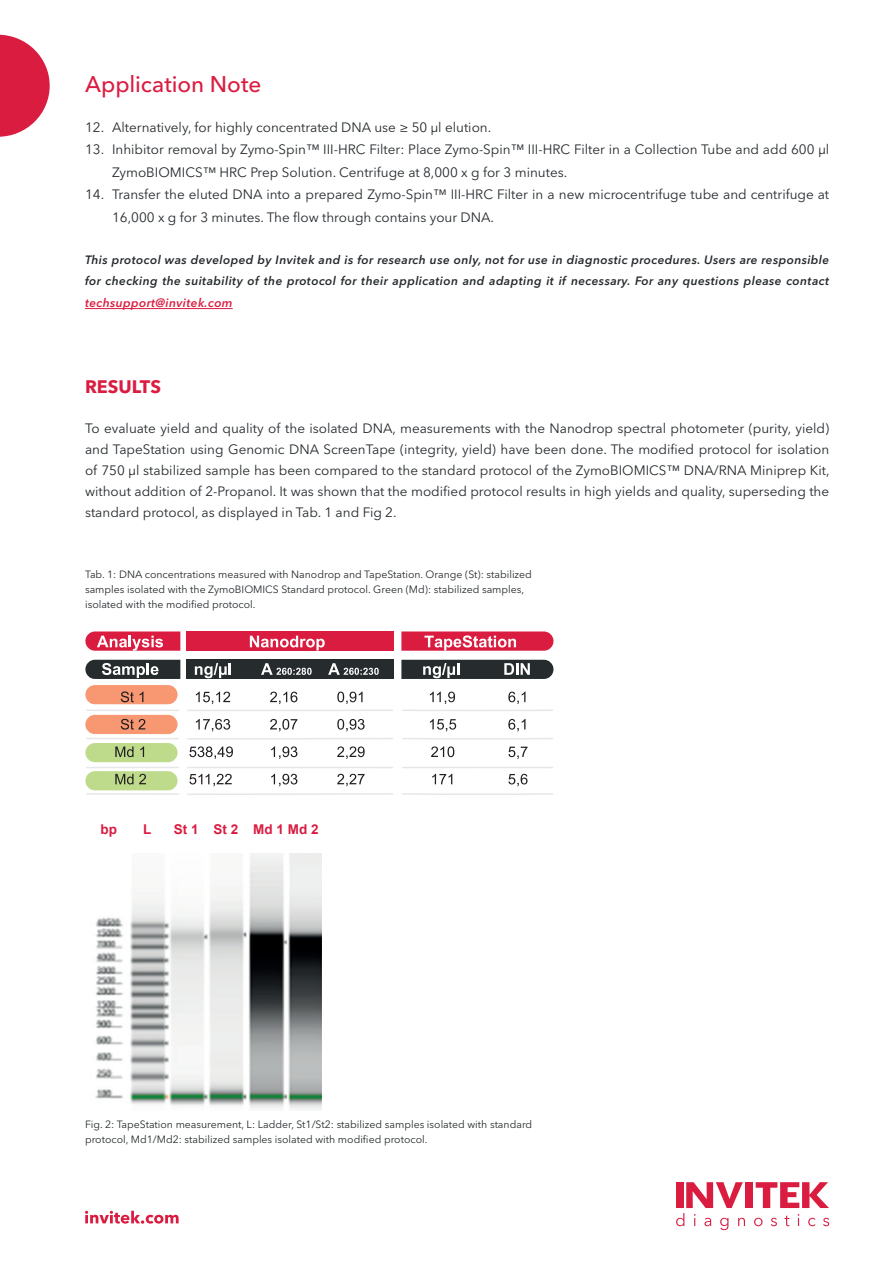
<style>
.page{position:relative;width:893px;height:1263px;background:#fff}
.page>*{position:absolute;margin:0;border:0;box-sizing:border-box;transform-origin:0 0}
.t1{font:500 22.5px "Avenir Next LT Pro";letter-spacing:-.005em;color:#db1c41}
.t2{font:700 18px "Avenir Next LT Pro";color:#db1c41}
.t3{font:13.5px/21px "Avenir Next LT Pro";color:#252a2d}
.t4{font:13.5px "Avenir Next LT Pro";color:#262b2d}
.t5{font:700 13.5px "Arial";color:#da1c40}
.t6{font:italic 600 12px/21px "Avenir Next LT Pro";letter-spacing:.03em;color:#252a2d}
.t7{font:italic 600 12px "Avenir Next LT Pro";letter-spacing:.03em;color:#da1c40}
.t8{font:10.5px/15px "Avenir Next LT Pro";color:#252a2d}
.t9{font:10.5px/15px "Avenir Next LT Pro";color:#262b2d}
</style>
<div class="page">
<div style="left:745px;top:1182px;width:8px;height:26px;background:#da1c40"></div>
<svg style="left:756px;top:1182px;width:73px;height:26px"></svg>
<svg style="left:676px;top:1182px;width:69px;height:48px"></svg>
<svg style="left:754px;top:1218px;width:8px;height:8px"></svg>
<svg style="left:771px;top:1218px;width:6px;height:8px"></svg>
<svg style="left:784px;top:1216px;width:5px;height:10px"></svg>
<svg style="left:808px;top:1218px;width:7px;height:8px"></svg>
<svg style="left:823px;top:1218px;width:6px;height:8px"></svg>
<svg style="left:0;top:35px;width:50px;height:102px"></svg>
<svg style="left:85px;top:1211px;width:94px;height:13px"></svg>
<img style="left:95px;top:854px;width:226px;height:256px">
<hr style="left:85px;top:308px;width:148px;height:1px;background:#da1c40">
<div style="left:85px;top:685px;width:93px;height:19px;background:#f79873;border-radius:10px"></div>
<div style="left:187px;top:660px;width:207px;height:19px;background:#262b2d"></div>
<div style="left:187px;top:631px;width:207px;height:20px;background:#da1c40"></div>
<svg style="left:85px;top:631px;width:95px;height:20px;background:#e2526d"></svg>
<svg style="left:250px;top:636px;width:75px;height:14px"></svg>
<svg style="left:401px;top:631px;width:152px;height:20px;background:#e14a67"></svg>
<svg style="left:85px;top:660px;width:95px;height:19px;background:#505456"></svg>
<svg style="left:195px;top:663px;width:36px;height:15px"></svg>
<svg style="left:261px;top:663px;width:51px;height:12px"></svg>
<svg style="left:328px;top:663px;width:51px;height:12px"></svg>
<svg style="left:401px;top:660px;width:152px;height:19px;background:#464a4c"></svg>
<svg style="left:85px;top:691px;width:468px;height:104px"></svg>
<h1 class="t1" style="left:85px;top:70px;width:178px">Application Note</h1>
<p class="t4" style="left:85px;top:119px;width:408px">12. Alternatively, for highly concentrated DNA use ≥ 50 μl elution.</p>
<p class="t3" style="left:112px;top:138px;width:719px;line-height:22.5px;text-indent:-27px">13. Inhibitor removal by Zymo-Spin™ III-HRC Filter: Place Zymo-Spin™ III-HRC Filter in a Collection Tube and add 600 μl<br>ZymoBIOMICS™ HRC Prep Solution. Centrifuge at 8,000 x g for 3 minutes.</p>
<p class="t3" style="left:112px;top:183px;width:719px;line-height:22.5px;text-indent:-27px">14. Transfer the eluted DNA into a prepared Zymo-Spin™ III-HRC Filter in a new microcentrifuge tube and centrifuge at<br>16,000 x g for 3 minutes. The flow through contains your DNA.</p>
<p class="t6" style="left:85px;top:249px;width:746px">This protocol was developed by Invitek and is for research use only, not for use in diagnostic procedures. Users are responsible for checking the suitability of the protocol for their application and adapting it if necessary. For any questions please contact</p>
<p class="t7" style="left:85px;top:296px;width:149px">techsupport@invitek.com</p>
<h2 class="t2" style="left:85px;top:376px;width:77px">RESULTS</h2>
<p class="t3" style="left:85px;top:418px;width:746px;text-align:justify">To evaluate yield and quality of the isolated DNA, measurements with the Nanodrop spectral photometer (purity, yield) and TapeStation using Genomic DNA ScreenTape (integrity, yield) have been done. The modified protocol for isolation of 750 µl stabilized sample has been compared to the standard protocol of the ZymoBIOMICS™ DNA/RNA Miniprep Kit, without addition of 2-Propanol. It was shown that the modified protocol results in high yields and quality, superseding the standard protocol, as displayed in Tab. 1 and Fig 2.</p>
<p class="t8" style="left:85px;top:567px;width:448px">Tab. 1: DNA concentrations measured with Nanodrop and TapeStation. Orange (St): stabilized samples isolated with the ZymoBIOMICS Standard protocol. Green (Md): stabilized samples, isolated with the modified protocol.</p>
<p class="t5" style="left:101px;top:819px;width:18px">bp</p>
<p class="t5" style="left:143px;top:819px;width:10px">L</p>
<p class="t5" style="left:174px;top:819px;width:146px">St 1 St 2 Md 1 Md 2</p>
<p class="t9" style="left:85px;top:1116px;width:449px">Fig. 2: TapeStation measurement, L: Ladder, St1/St2: stabilized samples isolated with standard protocol, Md1/Md2: stabilized samples isolated with modified protocol.</p>
</div>
